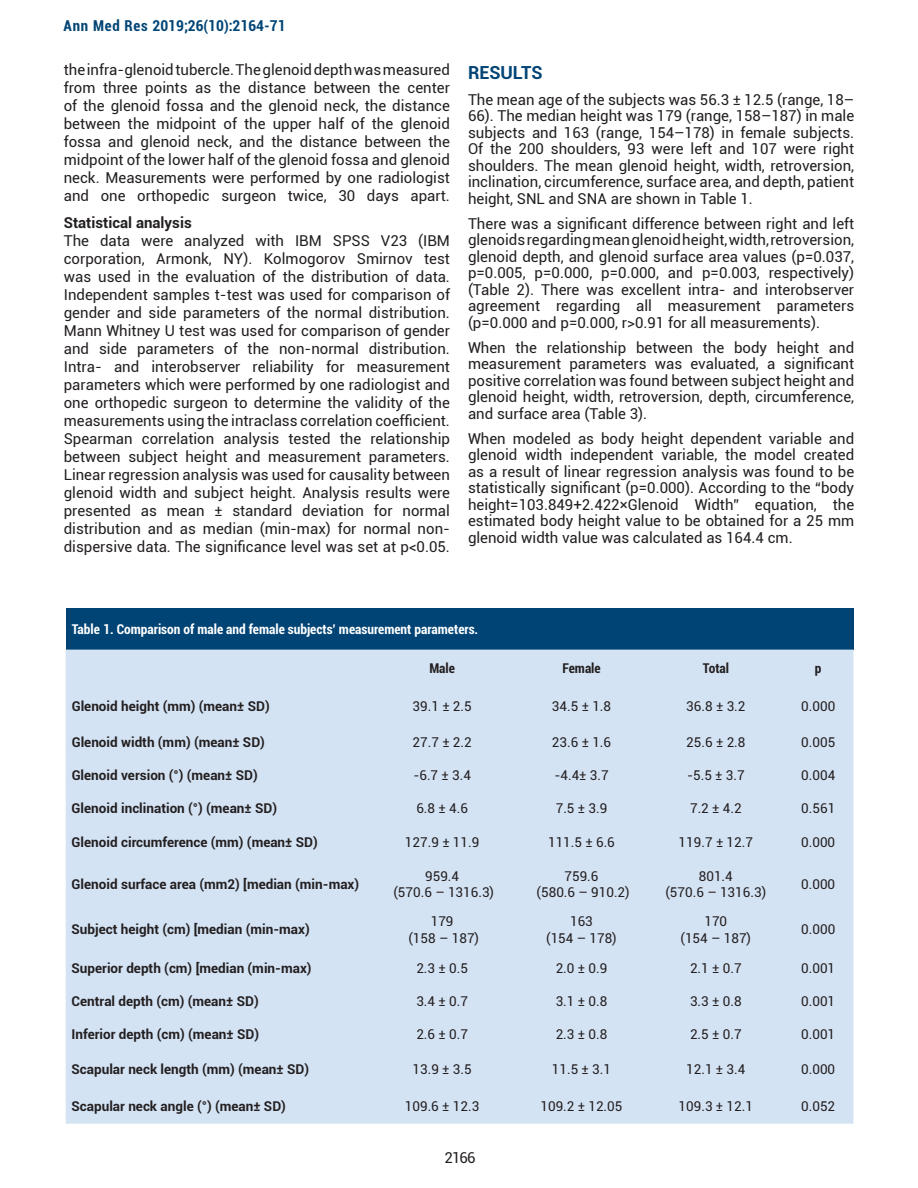
<style>
.page{position:relative;width:918px;height:1188px;background:#fff}
.page>*{position:absolute;margin:0;border:0;box-sizing:border-box;transform-origin:0 0}
.t1{font:700 18px "Roboto";color:#004475}
.t2{font:15px/18px "Roboto";color:#231f20;text-align:justify}
.t3{font:700 condensed 15px "Roboto";color:#004475}
.t4{font:700 15px "Roboto";color:#231f20}
.t5{font:13.5px/16.2px "Roboto";color:#231f20;text-align:center}
.t6{font:700 13.5px "Roboto";color:#231f20}
.t7{font:700 condensed 13.5px "Roboto";color:#fff}
.t8{font:700 condensed 13.5px "Roboto";color:#231f20}
</style>
<div class="page">
<div style="left:66px;top:608px;width:787px;height:42px;background:#004475"></div>
<div style="left:66px;top:650px;width:787px;height:474px;background:#d4e3f4"></div>
<p class="t3" style="left:64px;top:15px;width:224px">Ann Med Res 2019;26(10):2164-71</p>
<p class="t2" style="left:64px;top:60px;width:388px">the infra-glenoid tubercle. The glenoid depth was measured from three points as the distance between the center of the glenoid fossa and the glenoid neck, the distance between the midpoint of the upper half of the glenoid fossa and glenoid neck, and the distance between the midpoint of the lower half of the glenoid fossa and glenoid neck. Measurements were performed by one radiologist and one orthopedic surgeon twice, 30 days apart.</p>
<p class="t4" style="left:64px;top:212px;width:129px">Statistical analysis</p>
<p class="t2" style="left:64px;top:231px;width:388px">The data were analyzed with IBM SPSS V23 (IBM corporation, Armonk, NY). Kolmogorov Smirnov test was used in the evaluation of the distribution of data.<br>Independent samples t-test was used for comparison of gender and side parameters of the normal distribution.<br>Mann Whitney U test was used for comparison of gender and side parameters of the non-normal distribution.<br>Intra- and interobserver reliability for measurement parameters which were performed by one radiologist and one orthopedic surgeon to determine the validity of the measurements using the intraclass correlation coefficient.<br>Spearman correlation analysis tested the relationship between subject height and measurement parameters.<br>Linear regression analysis was used for causality between glenoid width and subject height. Analysis results were presented as mean ± standard deviation for normal distribution and as median (min-max) for normal non&shy;dispersive data. The significance level was set at p&lt;0.05.</p>
<p class="t1" style="left:468px;top:60px;width:76px">RESULTS</p>
<p class="t2" style="left:468px;top:90px;width:388px;line-height:16.5px">The mean age of the subjects was 56.3 ± 12.5 (range, 18– 66). The median height was 179 (range, 158–187) in male subjects and 163 (range, 154–178) in female subjects.<br>Of the 200 shoulders, 93 were left and 107 were right shoulders. The mean glenoid height, width, retroversion, inclination, circumference, surface area, and depth, patient height, SNL and SNA are shown in Table 1.</p>
<p class="t2" style="left:468px;top:214px;width:388px;line-height:16.5px">There was a significant difference between right and left glenoids regarding mean glenoid height, width, retroversion, glenoid depth, and glenoid surface area values (p=0.037, p=0.005, p=0.000, p=0.000, and p=0.003, respectively) (Table 2). There was excellent intra- and interobserver agreement regarding all measurement parameters (p=0.000 and p=0.000, r&gt;0.91 for all measurements).</p>
<p class="t2" style="left:468px;top:338px;width:388px;line-height:16.5px">When the relationship between the body height and measurement parameters was evaluated, a significant positive correlation was found between subject height and glenoid height, width, retroversion, depth, circumference, and surface area (Table 3).</p>
<p class="t2" style="left:468px;top:429px;width:388px;line-height:16.5px">When modeled as body height dependent variable and glenoid width independent variable, the model created as a result of linear regression analysis was found to be statistically significant (p=0.000). According to the “body height=103.849+2.422×Glenoid Width” equation, the estimated body height value to be obtained for a 25 mm glenoid width value was calculated as 164.4 cm.</p>
<p class="t7" style="left:72px;top:620px;width:408px">Table 1. Comparison of male and female subjects’ measurement parameters.</p>
<p class="t8" style="left:429px;top:659px;width:27px">Male</p>
<p class="t8" style="left:562px;top:659px;width:40px">Female</p>
<p class="t8" style="left:703px;top:659px;width:28px">Total</p>
<p class="t8" style="left:815px;top:659px;width:8px">p</p>
<p class="t6" style="left:72px;top:697px;width:200px">Glenoid height (mm) (mean± SD)</p>
<p class="t5" style="left:413px;top:698px;width:61px">39.1 ± 2.5</p>
<p class="t5" style="left:552px;top:698px;width:61px">34.5 ± 1.8</p>
<p class="t5" style="left:686px;top:698px;width:61px">36.8 ± 3.2</p>
<p class="t5" style="left:801px;top:698px;width:36px">0.000</p>
<p class="t6" style="left:72px;top:733px;width:195px">Glenoid width (mm) (mean± SD)</p>
<p class="t5" style="left:413px;top:734px;width:61px">27.7 ± 2.2</p>
<p class="t5" style="left:552px;top:734px;width:61px">23.6 ± 1.6</p>
<p class="t5" style="left:686px;top:734px;width:61px">25.6 ± 2.8</p>
<p class="t5" style="left:801px;top:734px;width:36px">0.005</p>
<p class="t6" style="left:72px;top:766px;width:188px">Glenoid version (°) (mean± SD)</p>
<p class="t5" style="left:413px;top:767px;width:59px">-6.7 ± 3.4</p>
<p class="t5" style="left:554px;top:767px;width:56px">-4.4± 3.7</p>
<p class="t5" style="left:687px;top:767px;width:59px">-5.5 ± 3.7</p>
<p class="t5" style="left:801px;top:767px;width:36px">0.004</p>
<p class="t6" style="left:72px;top:798px;width:207px">Glenoid inclination (°) (mean± SD)</p>
<p class="t5" style="left:416px;top:799px;width:53px">6.8 ± 4.6</p>
<p class="t5" style="left:556px;top:799px;width:53px">7.5 ± 3.9</p>
<p class="t5" style="left:690px;top:799px;width:53px">7.2 ± 4.2</p>
<p class="t5" style="left:801px;top:799px;width:36px">0.561</p>
<p class="t6" style="left:72px;top:833px;width:248px">Glenoid circumference (mm) (mean± SD)</p>
<p class="t5" style="left:405px;top:834px;width:76px">127.9 ± 11.9</p>
<p class="t5" style="left:548px;top:834px;width:68px">111.5 ± 6.6</p>
<p class="t5" style="left:679px;top:834px;width:76px">119.7 ± 12.7</p>
<p class="t5" style="left:801px;top:834px;width:36px">0.000</p>
<p class="t6" style="left:72px;top:875px;width:289px">Glenoid surface area (mm2) [median (min-max)</p>
<p class="t5" style="left:393px;top:867px;width:102px">959.4<br>(570.6 – 1316.3)</p>
<p class="t5" style="left:537px;top:867px;width:95px">759.6<br>(580.6 – 910.2)</p>
<p class="t5" style="left:666px;top:867px;width:102px">801.4<br>(570.6 – 1316.3)</p>
<p class="t5" style="left:801px;top:876px;width:36px">0.000</p>
<p class="t6" style="left:72px;top:920px;width:240px">Subject height (cm) [median (min-max)</p>
<p class="t5" style="left:409px;top:913px;width:72px">179<br>(158 – 187)</p>
<p class="t5" style="left:546px;top:913px;width:72px">163<br>(154 – 178)</p>
<p class="t5" style="left:681px;top:913px;width:72px">170<br>(154 – 187)</p>
<p class="t5" style="left:801px;top:921px;width:36px">0.000</p>
<p class="t6" style="left:72px;top:958px;width:241px">Superior depth (cm) [median (min-max)</p>
<p class="t5" style="left:416px;top:959px;width:53px">2.3 ± 0.5</p>
<p class="t5" style="left:556px;top:959px;width:53px">2.0 ± 0.9</p>
<p class="t5" style="left:690px;top:959px;width:53px">2.1 ± 0.7</p>
<p class="t5" style="left:801px;top:959px;width:36px">0.001</p>
<p class="t6" style="left:72px;top:991px;width:189px">Central depth (cm) (mean± SD)</p>
<p class="t5" style="left:416px;top:992px;width:53px">3.4 ± 0.7</p>
<p class="t5" style="left:556px;top:992px;width:53px">3.1 ± 0.8</p>
<p class="t5" style="left:690px;top:992px;width:53px">3.3 ± 0.8</p>
<p class="t5" style="left:801px;top:992px;width:36px">0.001</p>
<p class="t6" style="left:72px;top:1025px;width:189px">Inferior depth (cm) (mean± SD)</p>
<p class="t5" style="left:416px;top:1026px;width:53px">2.6 ± 0.7</p>
<p class="t5" style="left:556px;top:1026px;width:53px">2.3 ± 0.8</p>
<p class="t5" style="left:690px;top:1026px;width:53px">2.5 ± 0.7</p>
<p class="t5" style="left:801px;top:1026px;width:36px">0.001</p>
<p class="t6" style="left:72px;top:1060px;width:239px">Scapular neck length (mm) (mean± SD)</p>
<p class="t5" style="left:413px;top:1061px;width:61px">13.9 ± 3.5</p>
<p class="t5" style="left:552px;top:1061px;width:61px">11.5 ± 3.1</p>
<p class="t5" style="left:686px;top:1061px;width:61px">12.1 ± 3.4</p>
<p class="t5" style="left:801px;top:1061px;width:36px">0.000</p>
<p class="t6" style="left:72px;top:1097px;width:216px">Scapular neck angle (°) (mean± SD)</p>
<p class="t5" style="left:405px;top:1097px;width:76px">109.6 ± 12.3</p>
<p class="t5" style="left:540px;top:1097px;width:83px">109.2 ± 12.05</p>
<p class="t5" style="left:679px;top:1097px;width:76px">109.3 ± 12.1</p>
<p class="t5" style="left:801px;top:1097px;width:36px">0.052</p>
<p class="t2" style="left:445px;top:1148px;width:32px">2166</p>
</div>
